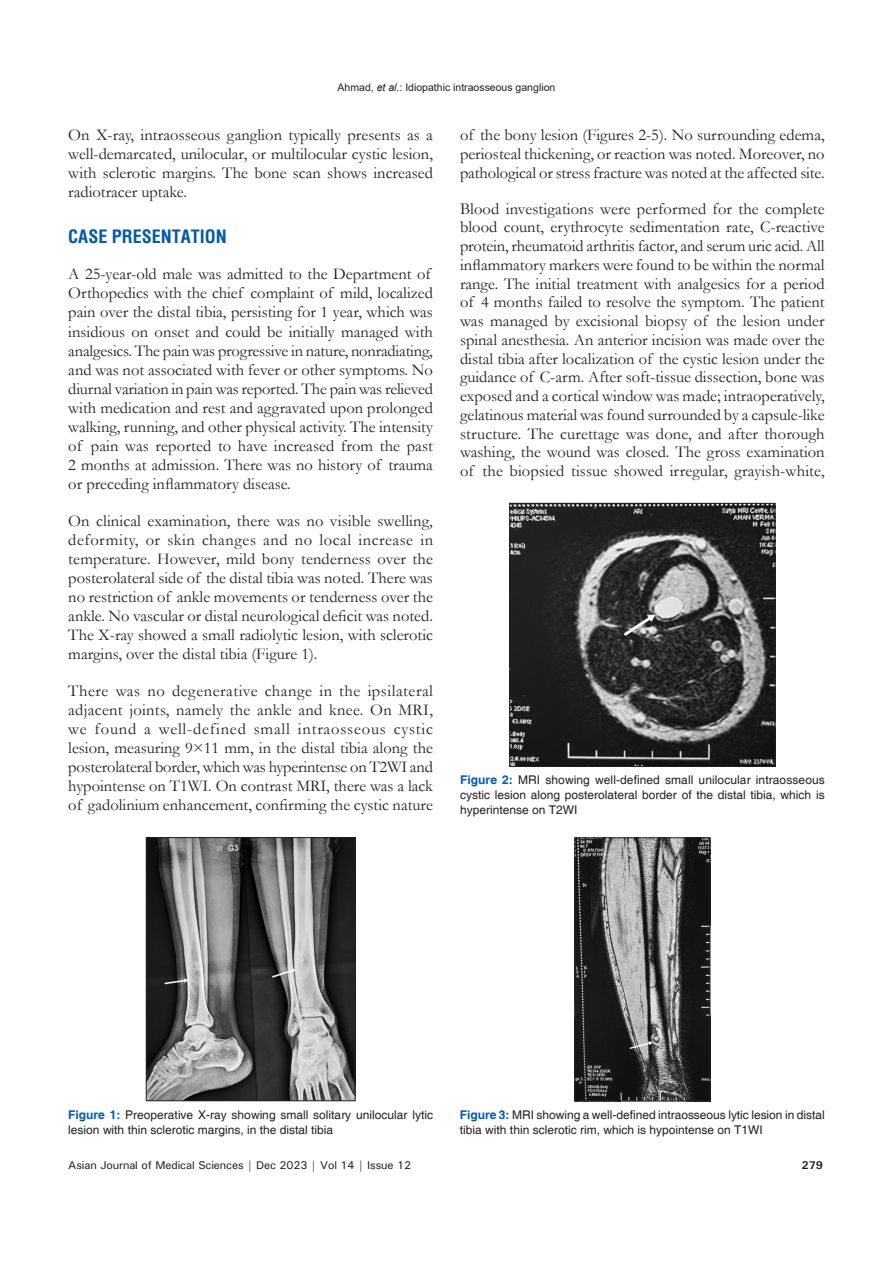
<style>
.page{position:relative;width:893px;height:1263px;background:#fff}
.page>*{position:absolute;margin:0;border:0;box-sizing:border-box;transform-origin:0 0}
.t1{font:700 condensed 18px "Helvetica";color:#015aaa}
.TX{font:16.5px/19px "Garamond";color:#231f20;text-align:justify}
.FGC{font:12px/15px "Helvetica";color:#231f20}
.t2{font:500 11.25px "Univers";letter-spacing:-.01em;color:#231f20}
.t3{font:700 11.25px "Univers";color:#231f20}
.t4{font:10.5px "Arial";color:#231f20}
.s1{font-style:italic}
.s2{font-weight:700;color:#015aaa}
</style>
<div class="page">
<img style="left:148px;top:839px;width:205px;height:260px">
<div style="left:146px;top:837px;width:209px;height:264px;border:1px solid #231f20"></div>
<img style="left:511px;top:505px;width:262px;height:260px">
<div style="left:509px;top:503px;width:266px;height:264px;border:1px solid #231f20"></div>
<img style="left:577px;top:840px;width:131px;height:259px">
<div style="left:575px;top:838px;width:135px;height:263px;border:1px solid #231f20"></div>
<p class="t4" style="left:338px;top:80px;width:219px">Ahmad, <span class="s1">et al</span>.: Idiopathic intraosseous ganglion</p>
<p class="TX" style="left:68px;top:125px;width:366px">On X-ray, intraosseous ganglion typically presents as a well-demarcated, unilocular, or multilocular cystic lesion, with sclerotic margins. The bone scan shows increased radiotracer uptake.</p>
<h1 class="t1" style="left:68px;top:224px;width:160px">CASE PRESENTATION</h1>
<p class="TX" style="left:68px;top:264px;width:366px;text-align:left">A 25-year-old male was admitted to the Department of Orthopedics with the chief complaint of mild, localized pain over the distal tibia, persisting for 1 year, which was insidious on onset and could be initially managed with analgesics. The pain was progressive in nature, nonradiating, and was not associated with fever or other symptoms. No diurnal variation in pain was reported. The pain was relieved with medication and rest and aggravated upon prolonged walking, running, and other physical activity. The intensity of pain was reported to have increased from the past 2 months at admission. There was no history of trauma or preceding inflammatory disease.</p>
<p class="TX" style="left:68px;top:511px;width:366px">On clinical examination, there was no visible swelling, deformity, or skin changes and no local increase in temperature. However, mild bony tenderness over the posterolateral side of the distal tibia was noted. There was no restriction of ankle movements or tenderness over the ankle. No vascular or distal neurological deficit was noted.<br>The X-ray showed a small radiolytic lesion, with sclerotic margins, over the distal tibia (Figure 1).</p>
<p class="TX" style="left:68px;top:681px;width:366px">There was no degenerative change in the ipsilateral adjacent joints, namely the ankle and knee. On MRI, we found a well-defined small intraosseous cystic lesion, measuring 9×11 mm, in the distal tibia along the posterolateral border, which was hyperintense on T2WI and hypointense on T1WI. On contrast MRI, there was a lack of gadolinium enhancement, confirming the cystic nature</p>
<p class="TX" style="left:460px;top:125px;width:366px">of the bony lesion (Figures 2-5). No surrounding edema, periosteal thickening, or reaction was noted. Moreover, no pathological or stress fracture was noted at the affected site.</p>
<p class="TX" style="left:460px;top:199px;width:366px">Blood investigations were performed for the complete blood count, erythrocyte sedimentation rate, C-reactive protein, rheumatoid arthritis factor, and serum uric acid. All inflammatory markers were found to be within the normal range. The initial treatment with analgesics for a period of 4 months failed to resolve the symptom. The patient was managed by excisional biopsy of the lesion under spinal anesthesia. An anterior incision was made over the distal tibia after localization of the cystic lesion under the guidance of C-arm. After soft-tissue dissection, bone was exposed and a cortical window was made; intraoperatively, gelatinous material was found surrounded by a capsule-like structure. The curettage was done, and after thorough washing, the wound was closed. The gross examination of the biopsied tissue showed irregular, grayish-white,</p>
<p class="FGC" style="left:460px;top:773px;width:366px;text-align:justify"><span class="s2">Figure 2:</span> MRI showing well-defined small unilocular intraosseous cystic lesion along posterolateral border of the distal tibia, which is hyperintense on T2WI</p>
<p class="FGC" style="left:68px;top:1107px;width:366px"><span class="s2">Figure 1:</span> Preoperative X-ray showing small solitary unilocular lytic lesion with thin sclerotic margins, in the distal tibia</p>
<p class="FGC" style="left:460px;top:1108px;width:366px"><span class="s2">Figure 3:</span> MRI showing a well-defined intraosseous lytic lesion in distal tibia with thin sclerotic rim, which is hypointense on T1WI</p>
<p class="t2" style="left:68px;top:1157px;width:344px">Asian Journal of Medical Sciences | Dec 2023 | Vol 14 | Issue 12</p>
<p class="t3" style="left:802px;top:1158px;width:23px">279</p>
</div>
